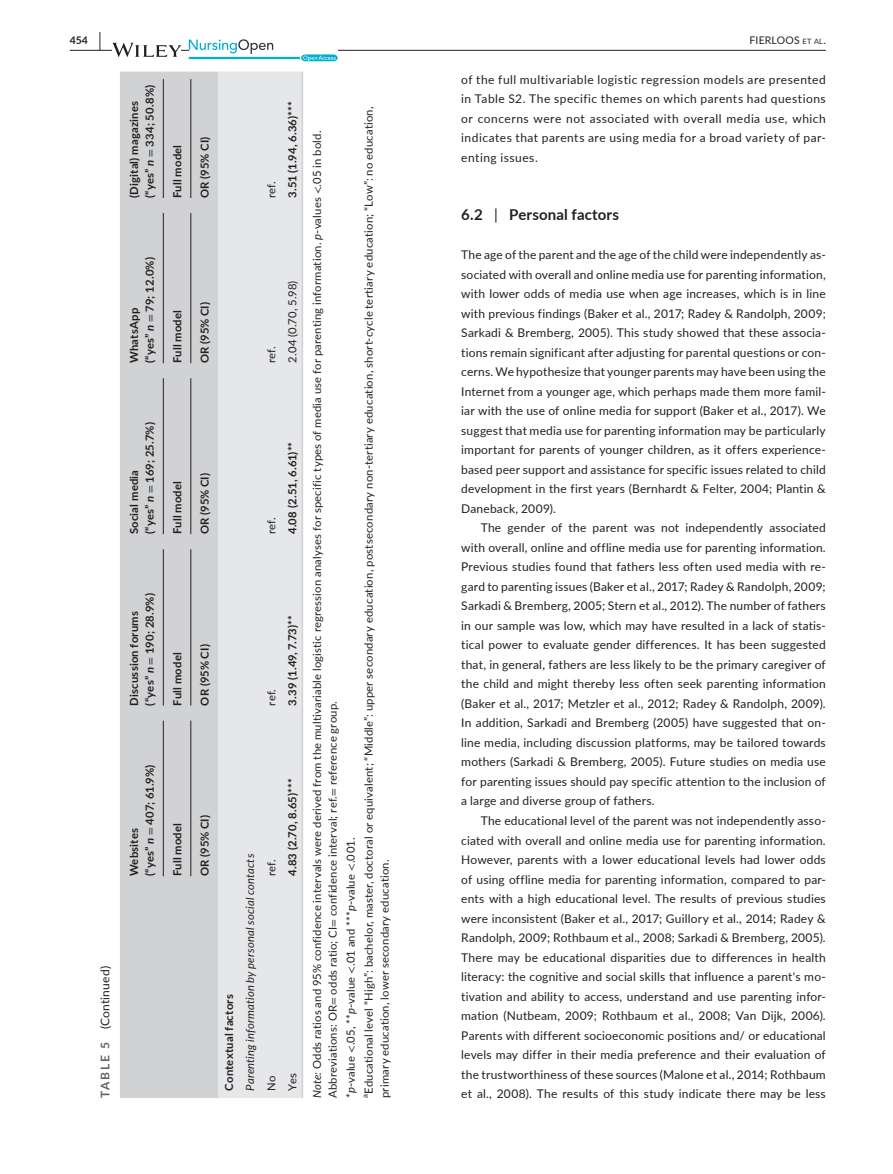
<style>
.page{position:relative;width:893px;height:1174px;background:#fff}
.page>*{position:absolute;margin:0;border:0;box-sizing:border-box;transform-origin:0 0}
.t1{font:700 15px "Lato";letter-spacing:.01em;color:#231f20}
.t2{font:12px/19.5px "Lato";letter-spacing:.015em;color:#231f20;text-align:justify}
.t3{font:700 12px "Lato";letter-spacing:.145em;color:#636366}
.t4{font:11.25px/15.8px "Lato";letter-spacing:.015em;color:#231f20}
.t5{font:700 11.25px/15.8px "Lato";letter-spacing:.015em;color:#231f20}
.t6{font:italic 11.25px "Lato";letter-spacing:.015em;color:#231f20}
.t7{font:10.5px "Lato";letter-spacing:.01em;color:#231f20}
.t8{font:700 10.5px "Lato";color:#231f20}
.t9{font:7.8px "Lato";color:#231f20}
.s1{font-size:19.5px}
.s2{font-size:7.35px}
.s3{font-style:italic}
.s4{font-family:"STIX";font-weight:400}
.s5{font-family:"STIX"}
.s6{font-weight:400}
</style>
<div class="page">
<hr style="left:70px;top:50px;width:756px;height:1px;background:#231f20">
<svg style="left:112px;top:43px;width:69px;height:14px"></svg>
<svg style="left:189px;top:39px;width:149px;height:22px"></svg>
<div style="left:120px;top:72px;width:98px;height:1026px;background:#d1d2d4"></div>
<div style="left:218px;top:72px;width:84px;height:1026px;background:#e6e7e9"></div>
<hr style="left:302px;top:883px;width:1px;height:215px;background:#d1d2d4">
<hr style="left:302px;top:713px;width:1px;height:170px;background:#d1d2d4">
<hr style="left:302px;top:541px;width:1px;height:172px;background:#d1d2d4">
<hr style="left:302px;top:371px;width:1px;height:170px;background:#d1d2d4">
<hr style="left:302px;top:205px;width:1px;height:166px;background:#d1d2d4">
<hr style="left:302px;top:72px;width:1px;height:133px;background:#d1d2d4">
<hr style="left:163px;top:720px;width:1px;height:156px;background:#231f20">
<hr style="left:163px;top:549px;width:1px;height:156px;background:#231f20">
<hr style="left:163px;top:378px;width:1px;height:156px;background:#231f20">
<hr style="left:163px;top:213px;width:1px;height:150px;background:#231f20">
<hr style="left:163px;top:79px;width:1px;height:119px;background:#231f20">
<hr style="left:190px;top:720px;width:1px;height:156px;background:#231f20">
<hr style="left:190px;top:549px;width:1px;height:156px;background:#231f20">
<hr style="left:190px;top:378px;width:1px;height:156px;background:#231f20">
<hr style="left:190px;top:213px;width:1px;height:150px;background:#231f20">
<hr style="left:190px;top:79px;width:1px;height:119px;background:#231f20">
<p class="t8" style="left:70px;top:33px;width:33px">454 <span class="s1">|</span></p>
<p class="t7" style="left:749px;top:33px;width:78px">FIERLOOS <span class="s2">et al</span>.</p>
<p class="t2" style="left:461px;top:69px;width:366px">of the full multivariable logistic regression models are presented in Table S2. The specific themes on which parents had questions or concerns were not associated with overall media use, which indicates that parents are using media for a broad variety of par&shy;enting issues.</p>
<p class="t5" style="left:126px;top:198px;width:114px;rotate:-90deg">(Digital) magazines (“yes” <span class="s3">n</span> <span class="s4">=</span> 334; 50.8%)</p>
<p class="t5" style="left:284px;top:198px;width:98px;rotate:-90deg">3.51 (1.94, 6.36)***</p>
<p class="t4" style="left:360px;top:1094px;width:989px;rotate:-90deg">Educational level “High”: bachelor, master, doctoral or equivalent; “Middle”: upper secondary education, postsecondary non-tertiary education, short-cycle tertiary education; “Low”: no education,</p>
<p class="t4" style="left:309px;top:1098px;width:969px;rotate:-90deg"><span class="s3">Note:</span> Odds ratios and 95% confidence intervals were derived from the multivariable logistic regression analyses for specific types of media use for parenting information. <span class="s3">p</span>-values <span class="s5">&lt;</span>.05 in bold.<br>Abbreviations: OR<span class="s5">=</span> odds ratio; CI<span class="s5">=</span> confidence interval; ref.<span class="s5">=</span> reference group.</p>
<p class="t5" style="left:196px;top:198px;width:63px;rotate:-90deg">OR (95% CI)</p>
<p class="t5" style="left:169px;top:198px;width:55px;rotate:-90deg">Full model</p>
<p class="t4" style="left:263px;top:198px;width:18px;rotate:-90deg">ref.</p>
<p class="t1" style="left:461px;top:204px;width:159px">6.2 <span class="s6">|</span> Personal factors</p>
<p class="t2" style="left:461px;top:245px;width:366px">The age of the parent and the age of the child were independently as&shy;sociated with overall and online media use for parenting information, with lower odds of media use when age increases, which is in line with previous findings (Baker et al., 2017; Radey &amp; Randolph, 2009; Sarkadi &amp; Bremberg, 2005). This study showed that these associa&shy;tions remain significant after adjusting for parental questions or con&shy;cerns. We hypothesize that younger parents may have been using the Internet from a younger age, which perhaps made them more famil&shy;iar with the use of online media for support (Baker et al., 2017). We suggest that media use for parenting information may be particularly important for parents of younger children, as it offers experience&shy;based peer support and assistance for specific issues related to child development in the first years (Bernhardt &amp; Felter, 2004; Plantin &amp; Daneback, 2009).</p>
<p class="t2" style="left:461px;top:518px;width:366px;text-indent:20px">The gender of the parent was not independently associated with overall, online and offline media use for parenting information.<br>Previous studies found that fathers less often used media with re&shy;gard to parenting issues (Baker et al., 2017; Radey &amp; Randolph, 2009; Sarkadi &amp; Bremberg, 2005; Stern et al., 2012). The number of fathers in our sample was low, which may have resulted in a lack of statis&shy;tical power to evaluate gender differences. It has been suggested that, in general, fathers are less likely to be the primary caregiver of the child and might thereby less often seek parenting information (Baker et al., 2017; Metzler et al., 2012; Radey &amp; Randolph, 2009).<br>In addition, Sarkadi and Bremberg (2005) have suggested that on&shy;line media, including discussion platforms, may be tailored towards mothers (Sarkadi &amp; Bremberg, 2005). Future studies on media use for parenting issues should pay specific attention to the inclusion of a large and diverse group of fathers.</p>
<p class="t2" style="left:461px;top:810px;width:366px;text-indent:20px">The educational level of the parent was not independently asso&shy;ciated with overall and online media use for parenting information.<br>However, parents with a lower educational levels had lower odds of using offline media for parenting information, compared to par&shy;ents with a high educational level. The results of previous studies were inconsistent (Baker et al., 2017; Guillory et al., 2014; Radey &amp; Randolph, 2009; Rothbaum et al., 2008; Sarkadi &amp; Bremberg, 2005).<br>There may be educational disparities due to differences in health literacy: the cognitive and social skills that influence a parent's mo&shy;tivation and ability to access, understand and use parenting infor&shy;mation (Nutbeam, 2009; Rothbaum et al., 2008; Van Dijk, 2006).<br>Parents with different socioeconomic positions and/ or educational levels may differ in their media preference and their evaluation of the trustworthiness of these sources (Malone et al., 2014; Rothbaum et al., 2008). The results of this study indicate there may be less</p>
<p class="t5" style="left:126px;top:363px;width:107px;rotate:-90deg">WhatsApp<br>(“yes” <span class="s3">n</span> <span class="s4">=</span> 79; 12.0%)</p>
<p class="t4" style="left:284px;top:363px;width:84px;rotate:-90deg">2.04 (0.70, 5.98)</p>
<p class="t5" style="left:196px;top:363px;width:63px;rotate:-90deg">OR (95% CI)</p>
<p class="t5" style="left:169px;top:363px;width:55px;rotate:-90deg">Full model</p>
<p class="t4" style="left:263px;top:363px;width:18px;rotate:-90deg">ref.</p>
<p class="t5" style="left:126px;top:534px;width:113px;rotate:-90deg">Social media<br>(“yes” <span class="s3">n</span> <span class="s4">=</span> 169; 25.7%)</p>
<p class="t5" style="left:284px;top:534px;width:94px;rotate:-90deg">4.08 (2.51, 6.61)**</p>
<p class="t5" style="left:196px;top:534px;width:63px;rotate:-90deg">OR (95% CI)</p>
<p class="t5" style="left:169px;top:534px;width:55px;rotate:-90deg">Full model</p>
<p class="t4" style="left:263px;top:534px;width:18px;rotate:-90deg">ref.</p>
<p class="t5" style="left:126px;top:705px;width:114px;rotate:-90deg">Discussion forums (“yes” <span class="s3">n</span> <span class="s4">=</span> 190; 28.9%)</p>
<p class="t5" style="left:284px;top:705px;width:92px;rotate:-90deg">3.39 (1.49, 7.73)**</p>
<p class="t5" style="left:196px;top:705px;width:63px;rotate:-90deg">OR (95% CI)</p>
<p class="t5" style="left:169px;top:705px;width:55px;rotate:-90deg">Full model</p>
<p class="t4" style="left:263px;top:705px;width:18px;rotate:-90deg">ref.</p>
<p class="t5" style="left:126px;top:876px;width:113px;rotate:-90deg">Websites<br>(“yes” <span class="s3">n</span> <span class="s4">=</span> 407; 61.9%)</p>
<p class="t5" style="left:284px;top:876px;width:99px;rotate:-90deg">4.83 (2.70, 8.65)***</p>
<p class="t5" style="left:196px;top:876px;width:63px;rotate:-90deg">OR (95% CI)</p>
<p class="t5" style="left:169px;top:876px;width:55px;rotate:-90deg">Full model</p>
<p class="t4" style="left:342px;top:1098px;width:262px;rotate:-90deg">*<span class="s3">p</span>-value <span class="s5">&lt;</span>.05, **<span class="s3">p</span>-value <span class="s5">&lt;</span>.01 and ***<span class="s3">p</span>-value <span class="s5">&lt;</span>.001.</p>
<p class="t6" style="left:242px;top:1090px;width:238px;rotate:-90deg">Parenting information by personal social contacts</p>
<p class="t4" style="left:376px;top:1098px;width:240px;rotate:-90deg">primary education, lower secondary education.</p>
<p class="t4" style="left:263px;top:876px;width:18px;rotate:-90deg">ref.</p>
<p class="t2" style="left:95px;top:1029px;width:65px;rotate:-90deg">(Continued)</p>
<p class="t5" style="left:221px;top:1090px;width:98px;rotate:-90deg">Contextual factors</p>
<p class="t3" style="left:96px;top:1098px;width:58px;rotate:-90deg">TABLE 5</p>
<p class="t4" style="left:284px;top:1090px;width:19px;rotate:-90deg">Yes</p>
<p class="t4" style="left:263px;top:1090px;width:17px;rotate:-90deg">No</p>
<p class="t9" style="left:359px;top:1098px;width:5px;rotate:-90deg">a</p>
</div>
